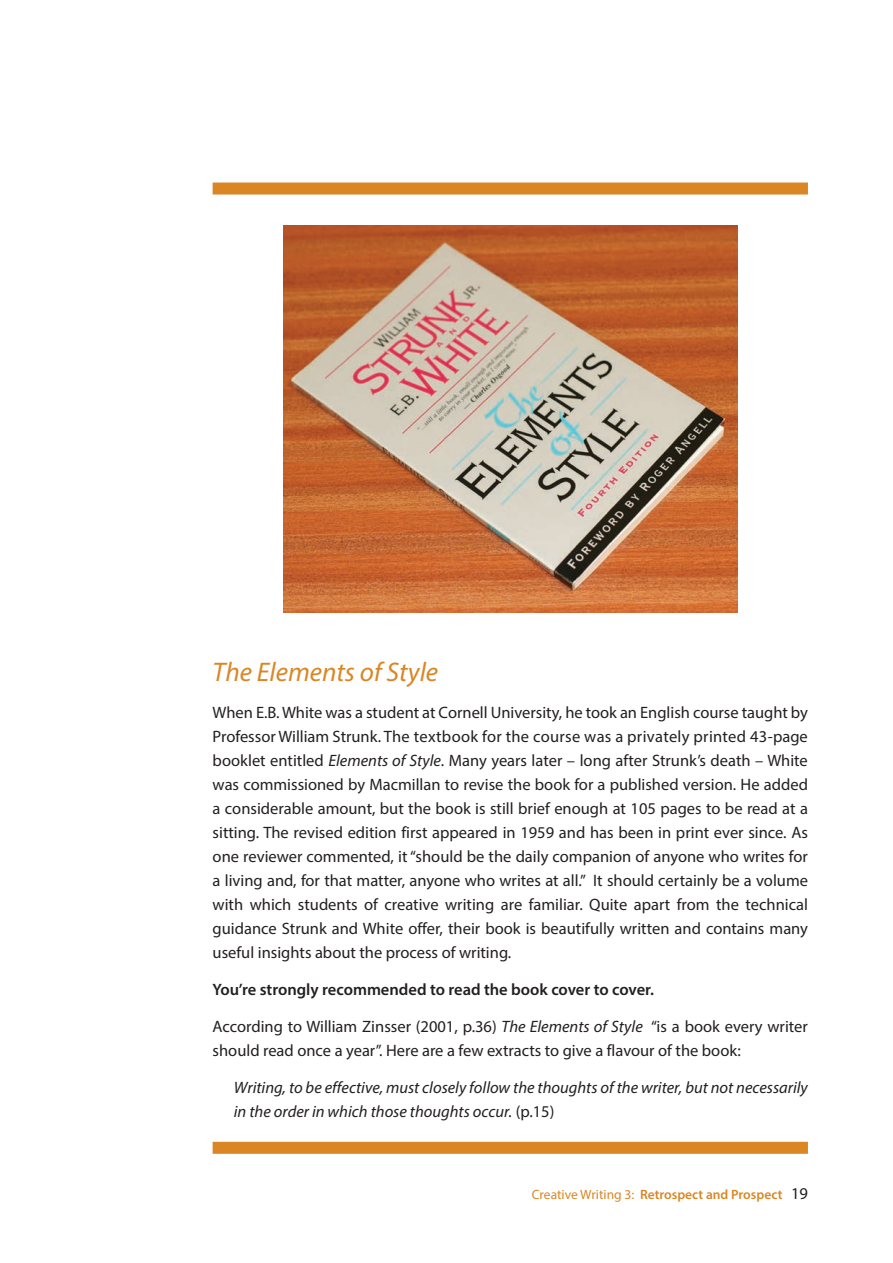
<style>
.page{position:relative;width:893px;height:1263px;background:#fff}
.page>*{position:absolute;margin:0;border:0;box-sizing:border-box;transform-origin:0 0}
.Sub_Heading{font:italic 27px "Myriad Pro";color:#da8624}
.OCA_body{font:16.5px/24px "Myriad Pro";color:#231f20;text-align:justify}
.OCA_body-2{font:italic 16.5px/24px "Myriad Pro";color:#231f20}
.OCA_body-3{font:600 16.5px "Myriad Pro";color:#231f20}
.t1{font:600 13.5px "Myriad Pro";color:#da8624}
.s1{font-style:italic}
.s2{font-style:normal}
.s3{font-weight:400}
.s4{font-weight:400;font-size:16.5px;color:#231f20}
</style>
<div class="page">
<img style="left:283px;top:225px;width:454px;height:387px">
<div style="left:213px;top:183px;width:595px;height:12px;background:#da8624"></div>
<div style="left:213px;top:1142px;width:595px;height:12px;background:#da8624"></div>
<p class="Sub_Heading" style="left:213px;top:656px;width:227px">The Elements of Style</p>
<p class="OCA_body" style="left:213px;top:700px;width:597px">When E.B. White was a student at Cornell University, he took an English course taught by Professor William Strunk. The textbook for the course was a privately printed 43-page booklet entitled <span class="s1">Elements of Style</span>. Many years later – long after Strunk’s death – White was commissioned by Macmillan to revise the book for a published version. He added a considerable amount, but the book is still brief enough at 105 pages to be read at a sitting. The revised edition first appeared in 1959 and has been in print ever since. As one reviewer commented, it “should be the daily companion of anyone who writes for a living and, for that matter, anyone who writes at all.” It should certainly be a volume with which students of creative writing are familiar. Quite apart from the technical guidance Strunk and White offer, their book is beautifully written and contains many useful insights about the process of writing.</p>
<p class="OCA_body-3" style="left:213px;top:979px;width:443px">You’re strongly recommended to read the book cover to cover.</p>
<p class="OCA_body" style="left:213px;top:1014px;width:597px">According to William Zinsser (2001, p.36) <span class="s1">The Elements of Style</span> “is a book every writer should read once a year”. Here are a few extracts to give a flavour of the book:</p>
<p class="OCA_body-2" style="left:234px;top:1075px;width:576px">Writing, to be effective, must closely follow the thoughts of the writer, but not necessarily in the order in which those thoughts occur. <span class="s2">(p.15)</span></p>
<p class="t1" style="left:532px;top:1186px;width:278px"><span class="s3">Creative Writing 3:</span> Retrospect and Prospect <span class="s4">19</span></p>
</div>
